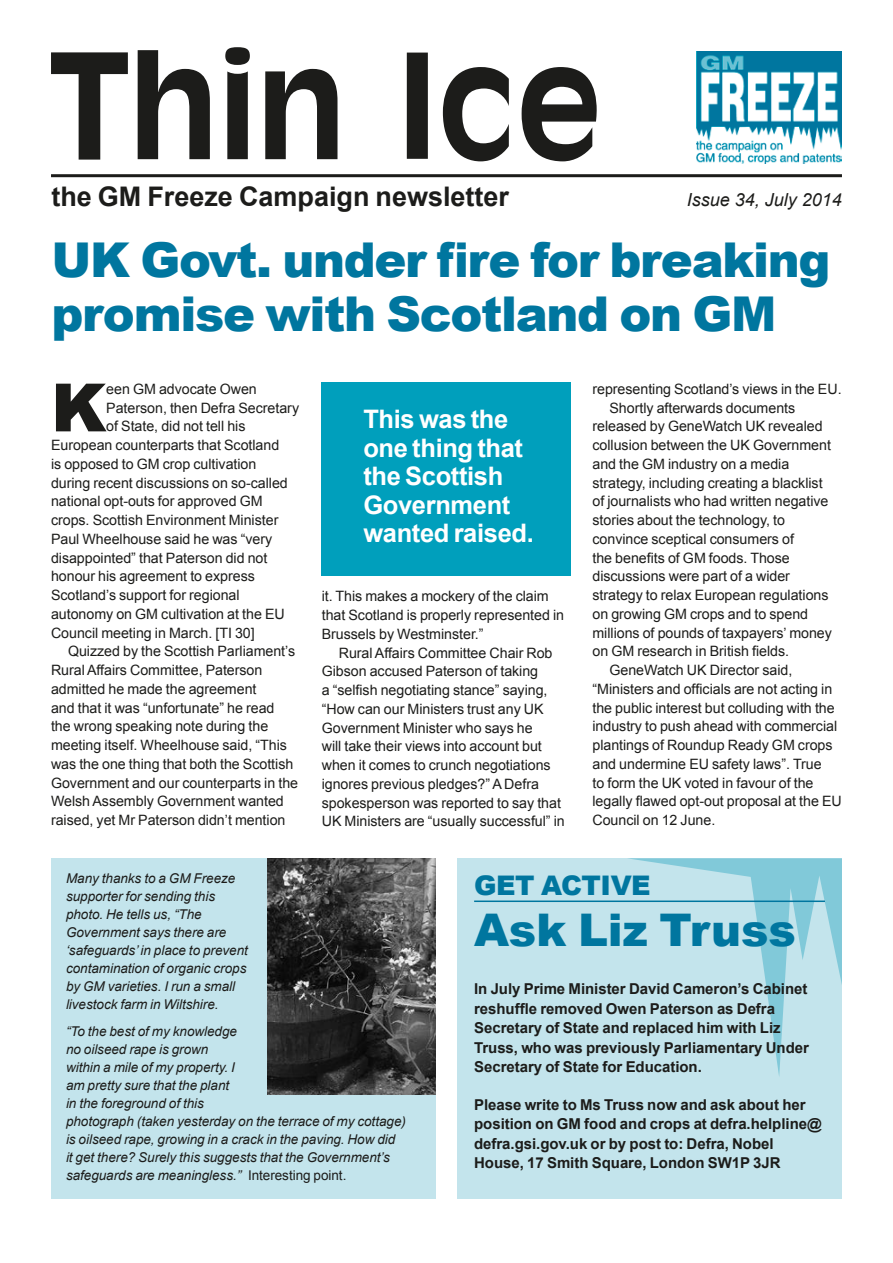
<style>
.page{position:relative;width:893px;height:1263px;background:#fff}
.page>*{position:absolute;margin:0;border:0;box-sizing:border-box;transform-origin:0 0}
.Text_First_Drop{font:900 66.6px "Arial";color:#1c1c1a}
.Head_Black{font:900 48px/54px "Arial";letter-spacing:-.025em;color:#00769f}
.Text{font:900 45px "Arial";letter-spacing:-.005em;color:#00769f}
.t1{font:700 27px "Arial";color:#1c1c1a}
.Head_Bold{font:900 27px "Arial";letter-spacing:-.015em;color:#00769f}
.Pullquote_WO{font:700 25.5px/28.5px "Arial";letter-spacing:-.015em;color:#fff}
.t2{font:italic 18px "Arial";color:#1c1c1a}
.Text_Fullout{font:700 15px/19.5px "Arial";letter-spacing:-.005em;color:#1c1c1a}
.Text-2{font:14.25px/18.8px "Arial";letter-spacing:-.005em;color:#1c1c1a}
.Text_First_Drop-2{font:14.25px "Arial";letter-spacing:-.005em;color:#1c1c1a}
.Text-3{font:italic 13.5px/18px "Arial";letter-spacing:-.005em;color:#1c1c1a}
.s1{font-style:normal}
</style>
<div class="page">
<div style="left:51px;top:858px;width:385px;height:341px;background:#c3e4ec"></div>
<img style="left:696px;top:51px;width:146px;height:112px">
<hr style="left:51px;top:174px;width:791px;height:3px;background:#1c1c1a">
<svg style="left:51px;top:52px;width:77px;height:108px"></svg>
<svg style="left:138px;top:47px;width:199px;height:112px"></svg>
<svg style="left:407px;top:53px;width:190px;height:108px"></svg>
<div style="left:321px;top:382px;width:249px;height:194px;background:#009fbc"></div>
<img style="left:268px;top:858px;width:168px;height:236px">
<div style="left:457px;top:858px;width:385px;height:341px;background:#c3e4ec"></div>
<svg style="left:628px;top:858px;width:214px;height:218px"></svg>
<hr style="left:474px;top:900px;width:351px;height:2px;background:#00769f">
<p class="t1" style="left:51px;top:179px;width:459px">the GM Freeze Campaign newsletter</p>
<p class="t2" style="left:687px;top:188px;width:157px">Issue 34, July 2014</p>
<p class="Head_Black" style="left:51px;top:231px;width:781px">UK Govt. under fire for breaking promise with Scotland on GM</p>
<p class="Text_First_Drop" style="left:51px;top:359px;width:57px">K</p>
<p class="Text_First_Drop-2" style="left:106px;top:379px;width:152px">een GM advocate Owen</p>
<p class="Text_First_Drop-2" style="left:106px;top:398px;width:194px">Paterson, then Defra Secretary</p>
<p class="Text_First_Drop-2" style="left:106px;top:417px;width:141px">of State, did not tell his</p>
<p class="Text_First_Drop-2" style="left:51px;top:436px;width:230px">European counterparts that Scotland</p>
<p class="Text_First_Drop-2" style="left:51px;top:454px;width:207px">is opposed to GM crop cultivation</p>
<p class="Text_First_Drop-2" style="left:51px;top:473px;width:238px">during recent discussions on so-called</p>
<p class="Text_First_Drop-2" style="left:51px;top:492px;width:213px">national opt-outs for approved GM</p>
<p class="Text_First_Drop-2" style="left:51px;top:511px;width:229px">crops. Scottish Environment Minister</p>
<p class="Text_First_Drop-2" style="left:51px;top:529px;width:223px">Paul Wheelhouse said he was “very</p>
<p class="Text_First_Drop-2" style="left:51px;top:548px;width:218px">disappointed” that Paterson did not</p>
<p class="Text_First_Drop-2" style="left:51px;top:567px;width:205px">honour his agreement to express</p>
<p class="Text_First_Drop-2" style="left:51px;top:586px;width:190px">Scotland’s support for regional</p>
<p class="Text_First_Drop-2" style="left:51px;top:604px;width:235px">autonomy on GM cultivation at the EU</p>
<p class="Text_First_Drop-2" style="left:51px;top:623px;width:205px">Council meeting in March. [TI 30]</p>
<p class="Text-2" style="left:51px;top:642px;width:249px;text-indent:17px">Quizzed by the Scottish Parliament’s Rural Affairs Committee, Paterson admitted he made the agreement<br>and that it was “unfortunate” he read<br>the wrong speaking note during the meeting itself. Wheelhouse said, “This was the one thing that both the Scottish Government and our counterparts in the Welsh Assembly Government wanted raised, yet Mr Paterson didn’t mention</p>
<p class="Pullquote_WO" style="left:363px;top:406px;width:172px">This was the one thing that the Scottish<br>Government wanted raised.</p>
<p class="Text-2" style="left:322px;top:587px;width:244px">it. This makes a mockery of the claim that Scotland is properly represented in<br>Brussels by Westminster.”</p>
<p class="Text-2" style="left:322px;top:643px;width:245px;text-indent:17px">Rural Affairs Committee Chair Rob Gibson accused Paterson of taking<br>a “selfish negotiating stance” saying, “How can our Ministers trust any UK Government Minister who says he<br>will take their views into account but when it comes to crunch negotiations ignores previous pledges?” A Defra spokesperson was reported to say that UK Ministers are “usually successful” in</p>
<p class="Text-2" style="left:592px;top:380px;width:251px">representing Scotland’s views in the EU.</p>
<p class="Text-2" style="left:592px;top:398px;width:241px;text-indent:17px">Shortly afterwards documents released by GeneWatch UK revealed collusion between the UK Government and the GM industry on a media strategy, including creating a blacklist of journalists who had written negative stories about the technology, to convince sceptical consumers of<br>the benefits of GM foods. Those discussions were part of a wider strategy to relax European regulations on growing GM crops and to spend millions of pounds of taxpayers’ money on GM research in British fields.</p>
<p class="Text-2" style="left:592px;top:661px;width:251px;text-indent:17px">GeneWatch UK Director said, “Ministers and officials are not acting in the public interest but colluding with the industry to push ahead with commercial plantings of Roundup Ready GM crops and undermine EU safety laws”. True<br>to form the UK voted in favour of the legally flawed opt-out proposal at the EU Council on 12 June.</p>
<p class="Text-3" style="left:66px;top:870px;width:183px">Many thanks to a GM Freeze supporter for sending this photo. He tells us, “The<br>Government says there are ‘safeguards’ in place to prevent contamination of organic crops by GM varieties. I run a small livestock farm in Wiltshire.</p>
<p class="Text-3" style="left:66px;top:1023px;width:341px">“To the best of my knowledge<br>no oilseed rape is grown<br>within a mile of my property. I<br>am pretty sure that the plant<br>in the foreground of this<br>photograph (taken yesterday on the terrace of my cottage) is oilseed rape, growing in a crack in the paving. How did<br>it get there? Surely this suggests that the Government’s safeguards are meaningless.” <span class="s1">Interesting point.</span></p>
<p class="Head_Bold" style="left:474px;top:865px;width:178px">GET ACTIVE</p>
<p class="Text" style="left:474px;top:897px;width:323px">Ask Liz Truss</p>
<p class="Text_Fullout" style="left:474px;top:980px;width:336px">In July Prime Minister David Cameron’s Cabinet reshuffle removed Owen Paterson as Defra Secretary of State and replaced him with Liz Truss, who was previously Parliamentary Under Secretary of State for Education.</p>
<p class="Text_Fullout" style="left:474px;top:1095px;width:349px">Please write to Ms Truss now and ask about her position on GM food and crops at defra.helpline@ defra.gsi.gov.uk or by post to: Defra, Nobel House, 17 Smith Square, London SW1P 3JR</p>
</div>
